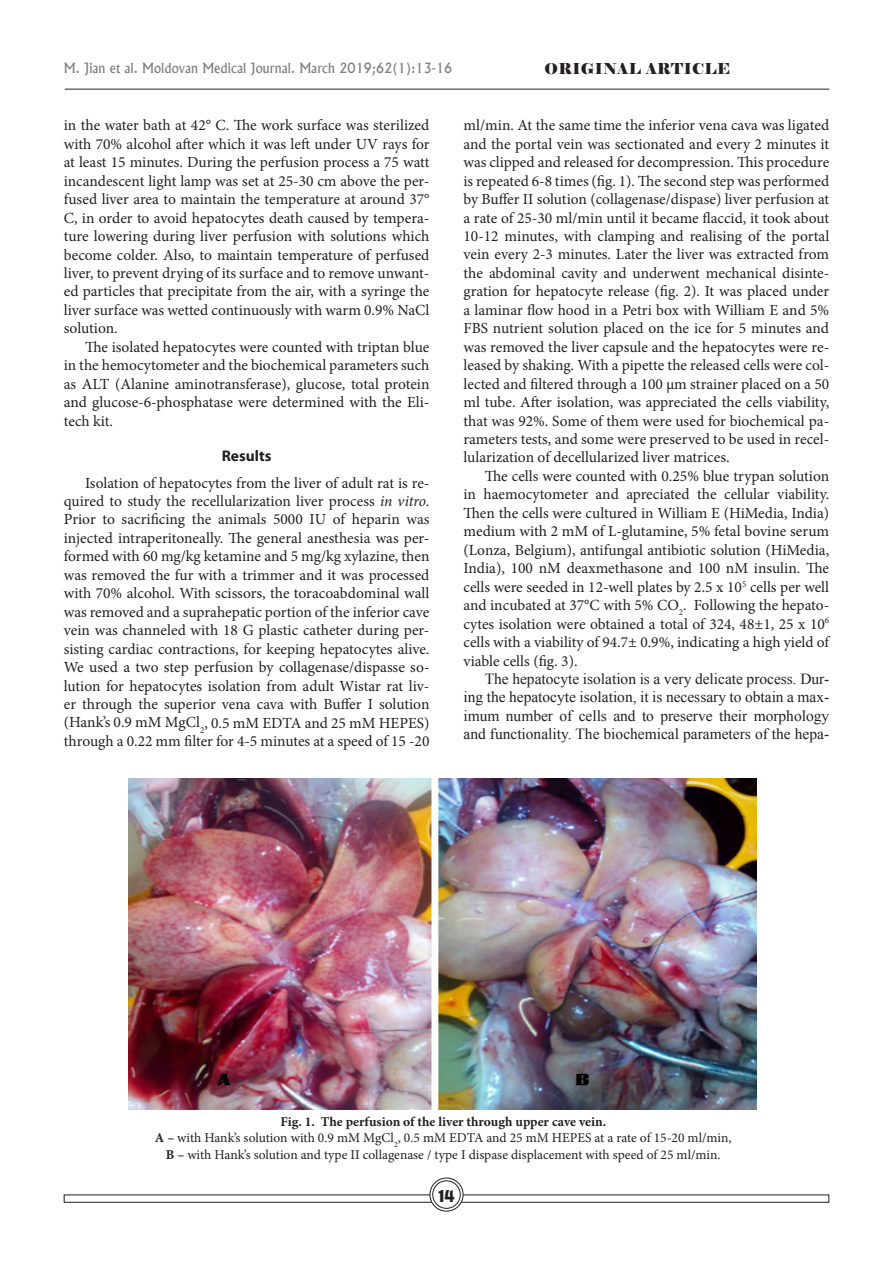
<style>
.page{position:relative;width:893px;height:1276px;background:#fff}
.page>*{position:absolute;margin:0;border:0;box-sizing:border-box;transform-origin:0 0}
.t1{font:15.45px/18.5px "Minion Pro";color:#231f20;text-align:justify}
.t2{font:15.45px/18.5px "Times New Roman";color:#231f20;text-align:justify}
.t3{font:700 15.45px "Myriad Pro";color:#231f20}
.t4{font:15px "Elephant";letter-spacing:.025em;color:#231f20}
.t5{font:15px "Adver Gothic";color:#231f20;scale:.9 1}
.t6{font:13.5px/16.5px "Minion Pro";color:#231f20;text-align:center}
.t7{font:500 13.5px "Albertus";letter-spacing:.01em;color:#808285;scale:.95 1}
.s1{font-style:italic}
.s2{font-weight:700}
</style>
<div class="page">
<svg style="left:430px;top:1178px;width:33px;height:33px"></svg>
<div style="left:429px;top:1177px;width:35px;height:34px;border:1px solid #231f20;border-radius:50%"></div>
<div style="left:433px;top:1180px;width:27px;height:28px;background:#fff;border-radius:50%"></div>
<div style="left:432px;top:1180px;width:29px;height:28px;border:1px solid #231f20;border-radius:50%"></div>
<hr style="left:65px;top:89px;width:764px;height:1px;background:#231f20">
<img style="left:129px;top:778px;width:627px;height:331px">
<p class="t7" style="left:64px;top:59px;width:410px">M. Jian et al. Moldovan Medical Journal. March 2019;62(1):13-16</p>
<p class="t4" style="left:544px;top:59px;width:187px">ORIGINAL ARTICLE</p>
<p class="t1" style="left:64px;top:116px;width:367px">in the water bath at 42° C. The work surface was sterilized with 70% alcohol after which it was left under UV rays for at least 15 minutes. During the perfusion process a 75 watt incandescent light lamp was set at 25-30 cm above the per&shy;fused liver area to maintain the temperature at around 37° C, in order to avoid hepatocytes death caused by tempera&shy;ture lowering during liver perfusion with solutions which become colder. Also, to maintain temperature of perfused liver, to prevent drying of its surface and to remove unwant&shy;ed particles that precipitate from the air, with a syringe the liver surface was wetted continuously with warm 0.9% NaCl solution.</p>
<p class="t1" style="left:64px;top:338px;width:367px;text-indent:21px">The isolated hepatocytes were counted with triptan blue in the hemocytometer and the biochemical parameters such as ALT (Alanine aminotransferase), glucose, total protein and glucose-6-phosphatase were determined with the Eli&shy;tech kit.</p>
<p class="t3" style="left:222px;top:445px;width:51px">Results</p>
<p class="t1" style="left:64px;top:473px;width:367px;text-indent:21px">Isolation of hepatocytes from the liver of adult rat is re&shy;quired to study the recellularization liver process <span class="s1">in vitro</span>.<br>Prior to sacrificing the animals 5000 IU of heparin was injected intraperitoneally. The general anesthesia was per&shy;formed with 60 mg/kg ketamine and 5 mg/kg xylazine, then was removed the fur with a trimmer and it was processed with 70% alcohol. With scissors, the toracoabdominal wall was removed and a suprahepatic portion of the inferior cave vein was channeled with 18 G plastic catheter during per&shy;sisting cardiac contractions, for keeping hepatocytes alive.<br>We used a two step perfusion by collagenase/dispasse so&shy;lution for hepatocytes isolation from adult Wistar rat liv&shy;er through the superior vena cava with Buffer I solution (Hank’s 0.9 mM MgCl<sub>2</sub>, 0.5 mM EDTA and 25 mM HEPES) through a 0.22 mm filter for 4-5 minutes at a speed of 15 -20</p>
<p class="t1" style="left:463px;top:116px;width:367px">ml/min. At the same time the inferior vena cava was ligated and the portal vein was sectionated and every 2 minutes it was clipped and released for decompression. This procedure is repeated 6-8 times (fig. 1). The second step was performed by Buffer II solution (collagenase/dispase) liver perfusion at a rate of 25-30 ml/min until it became flaccid, it took about 10-12 minutes, with clamping and realising of the portal vein every 2-3 minutes. Later the liver was extracted from the abdominal cavity and underwent mechanical disinte&shy;gration for hepatocyte release (fig. 2). It was placed under a laminar flow hood in a Petri box with William E and 5% FBS nutrient solution placed on the ice for 5 minutes and was removed the liver capsule and the hepatocytes were re&shy;leased by shaking. With a pipette the released cells were col&shy;lected and filtered through a 100 μm strainer placed on a 50 ml tube. After isolation, was appreciated the cells viability, that was 92%. Some of them were used for biochemical pa&shy;rameters tests, and some were preserved to be used in recel&shy;lularization of decellularized liver matrices.</p>
<p class="t1" style="left:463px;top:467px;width:367px;text-indent:21px">The cells were counted with 0.25% blue trypan solution in haemocytometer and apreciated the cellular viability.<br>Then the cells were cultured in William E (HiMedia, India) medium with 2 mM of L-glutamine, 5% fetal bovine serum (Lonza, Belgium), antifungal antibiotic solution (HiMedia, India), 100 nM deaxmethasone and 100 nM insulin. The cells were seeded in 12-well plates by 2.5 x 10<sup>5</sup> cells per well and incubated at 37°C with 5% CO<sub>2</sub>. Following the hepato&shy;cytes isolation were obtained a total of 324, 48±1, 25 x 10<sup>6 </sup>cells with a viability of 94.7± 0.9%, indicating a high yield of viable cells (fig. 3).</p>
<p class="t2" style="left:463px;top:669px;width:367px;text-indent:21px">The hepatocyte isolation is a very delicate process. Dur&shy;ing the hepatocyte isolation, it is necessary to obtain a max&shy;imum number of cells and to preserve their morphology and functionality. The biochemical parameters of the hepa-</p>
<p class="t6" style="left:155px;top:1113px;width:578px"><span class="s2">Fig. 1. The perfusion of the liver through upper cave vein.<br>A –</span> with Hank’s solution with 0.9 mM MgCl<sub>2</sub>, 0.5 mM EDTA and 25 mM HEPES at a rate of 15-20 ml/min,<br><span class="s2">B –</span> with Hank’s solution and type II collagenase / type I dispase displacement with speed of 25 ml/min.</p>
<p class="t5" style="left:438px;top:1186px;width:20px">14</p>
</div>
